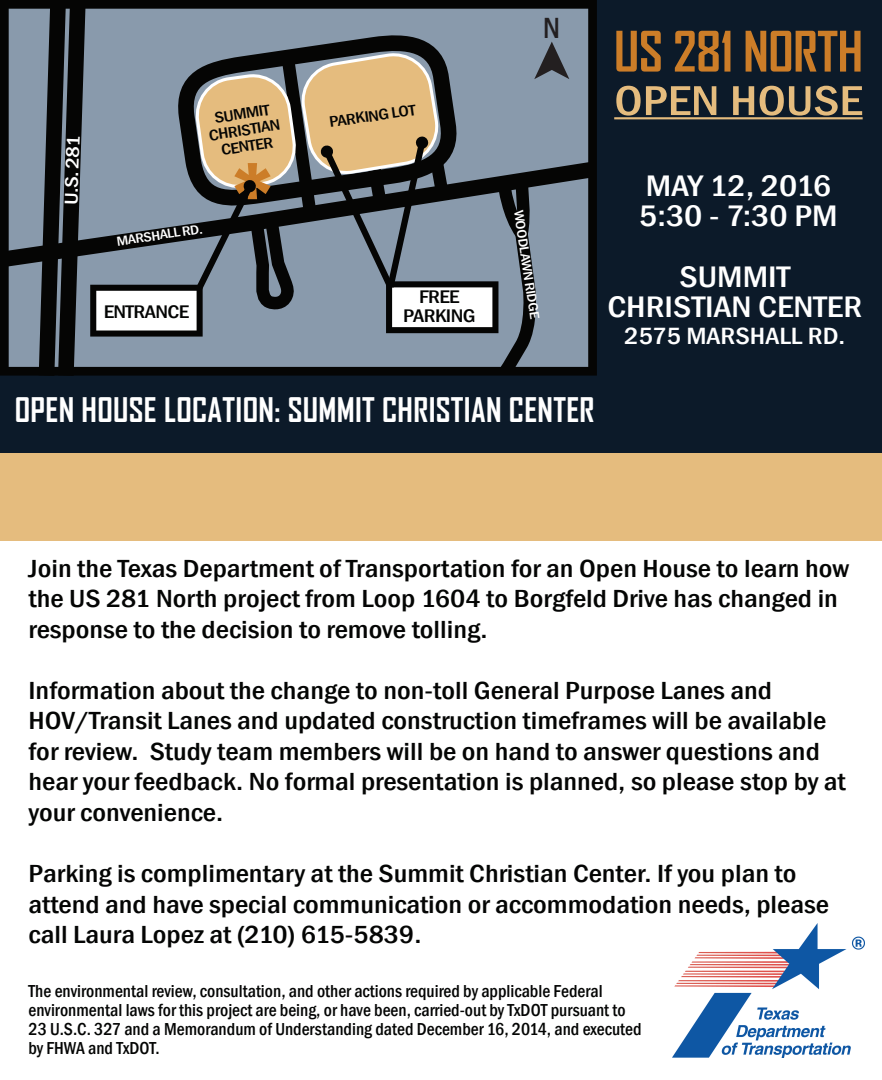
<style>
.page{position:relative;width:882px;height:1080px;background:#fff}
.page>*{position:absolute;margin:0;border:0;box-sizing:border-box;transform-origin:0 0}
.t1{font:700 94.75px "Agency FB";color:#cc7d28}
.t2{font:700 53.5px "Agency FB";letter-spacing:-.01em;color:#cc7d28}
.t3{font:500 condensed 43.25px "Franklin Gothic";color:#e5bc7e;scale:1.17 1}
.t4{font:700 32.5px "Agency FB";letter-spacing:.01em;color:#fff}
.t5{font:500 condensed 30.5px/29.8px "Franklin Gothic";color:#fff;scale:1.17 1}
.t6{font:500 condensed 30px "Franklin Gothic";color:#231f20}
.t7{font:500 condensed 25.5px/30.5px "Franklin Gothic";color:#040504;scale:1.17 1}
.t8{font:500 condensed 24.25px "Franklin Gothic";color:#fff;scale:1.17 1}
.t9{font:500 condensed 19px "Franklin Gothic";color:#fff;scale:1.2 1}
.t10{font:500 condensed 18.75px/18.8px "Franklin Gothic";letter-spacing:-.025em;color:#040504;text-align:center;scale:1.2 1}
.t11{font:500 condensed 17.75px/19px "Franklin Gothic";color:#040504}
.t12{font:500 condensed 15.75px/16.2px "Franklin Gothic";color:#050504;text-align:center;scale:1.2 1}
.t13{font:500 condensed 13.5px "Franklin Gothic";color:#fff;scale:1.2 1}
</style>
<div class="page">
<div style="left:0;top:0;width:882px;height:454px;background:#0c1a29"></div>
<svg style="left:0;top:0;width:597px;height:376px;background:#5a6571"></svg>
<svg style="left:0;top:152px;width:597px;height:125px;background:#555f6a"></svg>
<hr style="left:614px;top:117px;width:249px;height:2px;background:#e5bc7e">
<div style="left:0;top:454px;width:882px;height:87px;background:#e5bc7e"></div>
<img style="left:673px;top:923px;width:192px;height:135px">
<svg style="left:30px;top:0;width:539px;height:454px"></svg>
<p class="t9" style="left:59px;top:204px;width:59px;rotate:-88deg">U.S. 281</p>
<p class="t12" style="left:205px;top:111px;width:61px;rotate:-9deg">SUMMIT<br>CHRISTIAN<br>CENTER</p>
<p class="t12" style="left:328px;top:114px;width:74px;rotate:-8deg">PARKING LOT</p>
<h1 class="t1" style="left:231px;top:142px;width:45px">*</h1>
<p class="t13" style="left:116px;top:232px;width:74px;rotate:-8deg">MARSHALL RD.</p>
<p class="t10" style="left:104px;top:302px;width:73px">ENTRANCE</p>
<p class="t10" style="left:403px;top:287px;width:62px">FREE<br>PARKING</p>
<p class="t6" style="left:543px;top:8px;width:18px">N</p>
<p class="t13" style="left:527px;top:209px;width:93px;rotate:81deg">WOODLAWN RIDGE</p>
<h2 class="t2" style="left:614px;top:18px;width:251px">US 281 NORTH</h2>
<h3 class="t3" style="left:614px;top:72px;width:214px">OPEN HOUSE</h3>
<p class="t5" style="left:639px;top:171px;width:171px">MAY 12, 2016<br>5:30 - 7:30 PM</p>
<p class="t5" style="left:607px;top:261px;width:219px;text-align:center">SUMMIT<br>CHRISTIAN CENTER</p>
<p class="t8" style="left:624px;top:320px;width:190px">2575 MARSHALL RD.</p>
<p class="t4" style="left:15px;top:390px;width:581px">OPEN HOUSE LOCATION: SUMMIT CHRISTIAN CENTER</p>
<p class="t7" style="left:29px;top:553px;width:703px">Join the Texas Department of Transportation for an Open House to learn how the US 281 North project from Loop 1604 to Borgfeld Drive has changed in response to the decision to remove tolling.</p>
<p class="t7" style="left:29px;top:675px;width:700px">Information about the change to non-toll General Purpose Lanes and HOV/Transit Lanes and updated construction timeframes will be available for review. Study team members will be on hand to answer questions and hear your feedback. No formal presentation is planned, so please stop by at your convenience.</p>
<p class="t7" style="left:29px;top:858px;width:686px">Parking is complimentary at the Summit Christian Center. If you plan to attend and have special communication or accommodation needs, please call Laura Lopez at (210) 615-5839.</p>
<p class="t11" style="left:29px;top:982px;width:615px">The environmental review, consultation, and other actions required by applicable Federal environmental laws for this project are being, or have been, carried-out by TxDOT pursuant to 23 U.S.C. 327 and a Memorandum of Understanding dated December 16, 2014, and executed by FHWA and TxDOT.</p>
</div>
